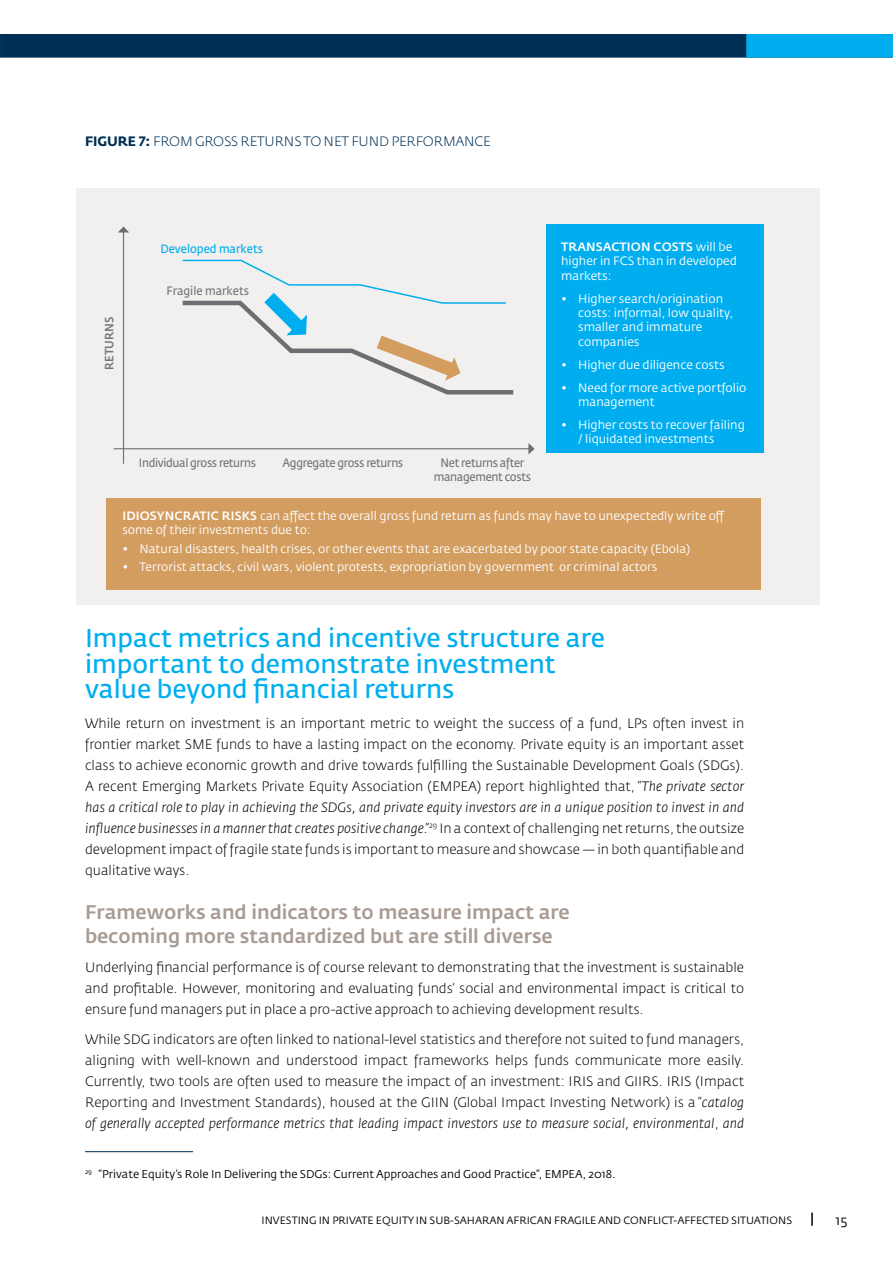
<style>
.page{position:relative;width:893px;height:1263px;background:#fff}
.page>*{position:absolute;margin:0;border:0;box-sizing:border-box;transform-origin:0 0}
.t1{font:25.5px/25.5px "Fedra Sans Std";color:#00aeef}
.t2{font:500 19.5px/23.4px "Fedra Sans Std";color:#a79b94}
.t3{font:300 13.5px/21px "Fedra Sans Std";color:#000;text-align:justify}
.t4{font:300 13.5px "Fedra Sans Std";letter-spacing:-.01em;color:#002f54}
.t5{font:13.5px "Fedra Sans Std";color:#000}
.t6{font:12px/14.4px "Fedra Sans Std";color:#fff}
.t7{font:12px/14.4px "Fedra Sans Std";letter-spacing:-.03em;color:#767778;text-align:center;scale:.92 1}
.t8{font:12px "Fedra Sans Std";color:#00aeef;scale:.92 1}
.t9{font:12px "Fedra Sans Std";color:#767778;scale:.92 1}
.t10{font:500 12px "Fedra Sans Std";letter-spacing:.01em;color:#767778;scale:.92 1}
.t11{font:11.25px "Fedra Sans Std";color:#000}
.t12{font:10.5px "Fedra Sans Std";color:#000}
.s1{font-weight:700}
.s2{font-weight:500}
.s3{font-style:italic}
</style>
<div class="page">
<div style="left:1px;top:34px;width:892px;height:24px;background:#002f54;border:2px solid #002f54"></div>
<div style="left:746px;top:34px;width:147px;height:24px;background:#00aeef"></div>
<svg style="left:0;top:34px;width:1px;height:24px"></svg>
<svg style="left:811px;top:1212px;width:2px;height:14px"></svg>
<hr style="left:85px;top:1151px;width:108px;height:1px;background:#002f54">
<div style="left:76px;top:188px;width:744px;height:416px;background:#f2f0ee"></div>
<hr style="left:123px;top:232px;width:1px;height:232px;background:#6d6e71">
<svg style="left:118px;top:226px;width:11px;height:6px"></svg>
<hr style="left:114px;top:448px;width:415px;height:1px;background:#6d6e71">
<svg style="left:528px;top:443px;width:7px;height:11px"></svg>
<div style="left:546px;top:224px;width:218px;height:228px;background:#00aeef"></div>
<div style="left:107px;top:498px;width:654px;height:91px;background:#d39d60"></div>
<svg style="left:182px;top:259px;width:332px;height:136px"></svg>
<p class="t4" style="left:85px;top:132px;width:407px"><span class="s1">FIGURE 7:</span> FROM GROSS RETURNS TO NET FUND PERFORMANCE</p>
<p class="t10" style="left:102px;top:370px;width:60px;rotate:-90deg">RETURNS</p>
<p class="t8" style="left:160px;top:241px;width:113px">Developed markets</p>
<p class="t9" style="left:166px;top:284px;width:91px">Fragile markets</p>
<p class="t7" style="left:139px;top:455px;width:129px">Individual gross returns</p>
<p class="t7" style="left:283px;top:455px;width:133px">Aggregate gross returns</p>
<p class="t7" style="left:434px;top:455px;width:107px">Net returns after management costs</p>
<p class="t6" style="left:561px;top:239px;width:177px"><span class="s2">TRANSACTION COSTS</span> will be higher in FCS than in developed markets:</p>
<p class="t6" style="left:578px;top:291px;width:157px;text-indent:-17px">• Higher search/origination costs: informal, low quality, smaller and immature companies</p>
<p class="t6" style="left:561px;top:357px;width:165px">• Higher due diligence costs</p>
<p class="t6" style="left:578px;top:380px;width:170px;text-indent:-17px">• Need for more active portfolio management</p>
<p class="t6" style="left:578px;top:418px;width:168px;text-indent:-17px">• Higher costs to recover failing / liquidated investments</p>
<p class="t6" style="left:122px;top:508px;width:604px"><span class="s2">IDIOSYNCRATIC RISKS</span> can affect the overall gross fund return as funds may have to unexpectedly write off some of their investments due to:</p>
<p class="t6" style="left:122px;top:541px;width:569px">• Natural disasters, health crises, or other events that are exacerbated by poor state capacity (Ebola)</p>
<p class="t6" style="left:122px;top:560px;width:536px">• Terrorist attacks, civil wars, violent protests, expropriation by government or criminal actors</p>
<h1 class="t1" style="left:85px;top:625px;width:521px">Impact metrics and incentive structure are important to demonstrate investment value beyond financial returns</h1>
<p class="t3" style="left:85px;top:712px;width:661px">While return on investment is an important metric to weight the success of a fund, LPs often invest in frontier market SME funds to have a lasting impact on the economy. Private equity is an important asset class to achieve economic growth and drive towards fulfilling the Sustainable Development Goals (SDGs).<br>A recent Emerging Markets Private Equity Association (EMPEA) report highlighted that, “<span class="s3">The private sector has a critical role to play in achieving the SDGs, and private equity investors are in a unique position to invest in and influence businesses in a manner that creates positive change</span>.”<sup>29</sup> In a context of challenging net returns, the outsize development impact of fragile state funds is important to measure and showcase — in both quantifiable and qualitative ways.</p>
<h2 class="t2" style="left:85px;top:901px;width:486px">Frameworks and indicators to measure impact are becoming more standardized but are still diverse</h2>
<p class="t3" style="left:85px;top:957px;width:661px">Underlying financial performance is of course relevant to demonstrating that the investment is sustainable and profitable. However, monitoring and evaluating funds’ social and environmental impact is critical to ensure fund managers put in place a pro-active approach to achieving development results.</p>
<p class="t3" style="left:85px;top:1028px;width:661px">While SDG indicators are often linked to national-level statistics and therefore not suited to fund managers, aligning with well-known and understood impact frameworks helps funds communicate more easily.<br>Currently, two tools are often used to measure the impact of an investment: IRIS and GIIRS. IRIS (Impact Reporting and Investment Standards), housed at the GIIN (Global Impact Investing Network) is a “<span class="s3">catalog of generally accepted performance metrics that leading impact investors use to measure social, environmental</span>, <span class="s3">and</span></p>
<p class="t11" style="left:85px;top:1167px;width:532px"><sup>29</sup> “Private Equity’s Role In Delivering the SDGs: Current Approaches and Good Practice”, EMPEA, 2018.</p>
<p class="t12" style="left:262px;top:1213px;width:532px">INVESTING IN PRIVATE EQUITY IN SUB-SAHARAN AFRICAN FRAGILE AND CONFLICT-AFFECTED SITUATIONS</p>
<p class="t5" style="left:836px;top:1211px;width:13px">15</p>
</div>
